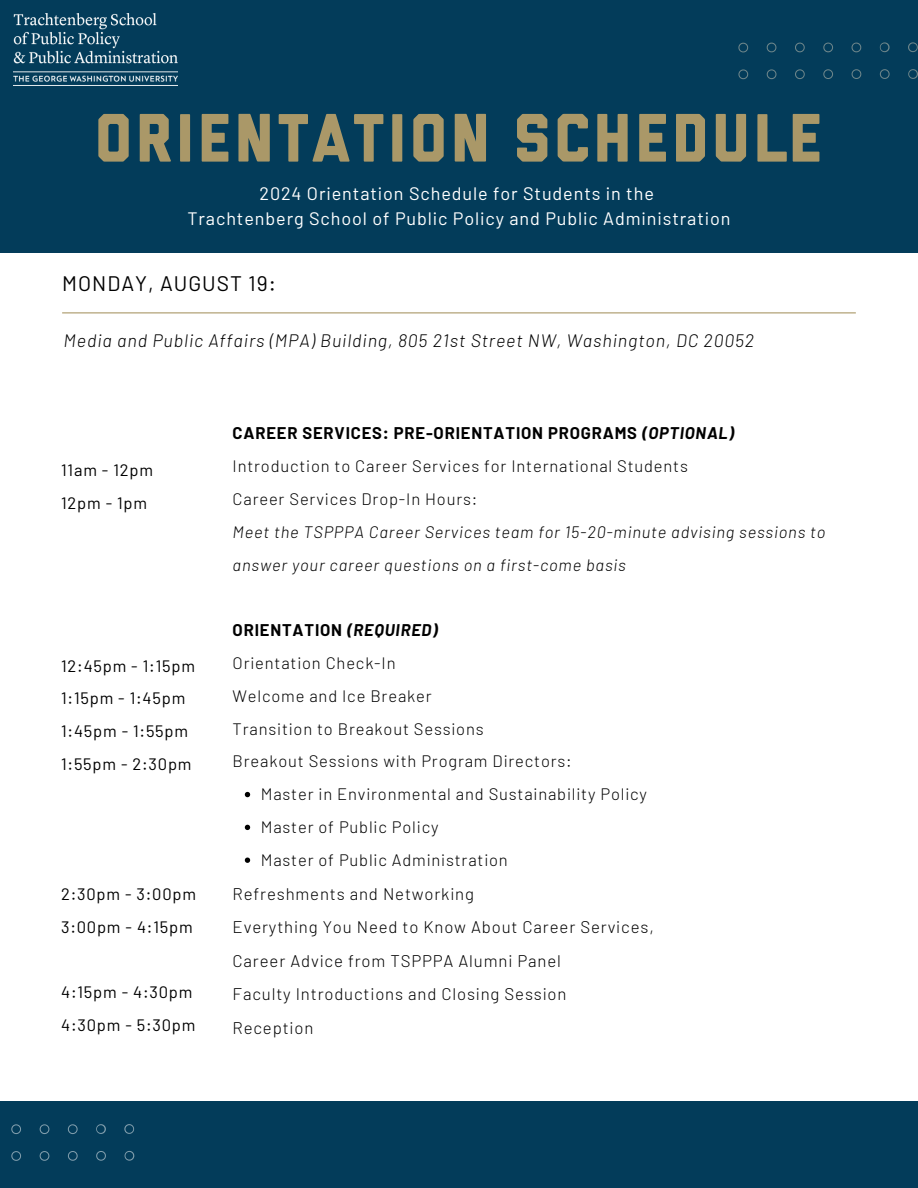
<style>
.page{position:relative;width:918px;height:1188px;background:#fff}
.page>*{position:absolute;margin:0;border:0;box-sizing:border-box;transform-origin:0 0}
.t1{font:68.25px "GW Liberated";letter-spacing:.05em;color:#aa9868}
.t2{font:21px "Barlow";letter-spacing:.05em;color:#000}
.t3{font:18px "Barlow";letter-spacing:.05em;color:#fff}
.t4{font:italic 300 18px "Barlow";letter-spacing:.05em;color:#000}
.t5{font:300 16.8px/33.6px "Barlow";letter-spacing:.05em;color:#000}
.t6{font:300 16.5px/32.8px "Barlow";letter-spacing:.05em;color:#000}
.t7{font:16.5px "Barlow";letter-spacing:.05em;color:#000}
.t8{font:italic 300 16.5px/32.8px "Barlow";letter-spacing:.05em;color:#000}
.t9{font:700 16.5px "Barlow";letter-spacing:.05em;color:#000}
.s1{font-weight:700}
.s2{font-weight:700;font-style:italic}
.s3{font-style:italic}
</style>
<div class="page">
<div style="left:0;top:0;width:918px;height:252px;background:#033c5a"></div>
<div style="left:0;top:1101px;width:918px;height:87px;background:#033c5a"></div>
<svg style="left:738px;top:42px;width:180px;height:37px"></svg>
<svg style="left:11px;top:1124px;width:123px;height:37px"></svg>
<svg style="left:245px;top:792px;width:5px;height:5px"></svg>
<svg style="left:245px;top:825px;width:5px;height:5px"></svg>
<svg style="left:245px;top:858px;width:5px;height:5px"></svg>
<hr style="left:62px;top:312px;width:794px;height:1px;background:#aa9868">
<img style="left:14px;top:14px;width:164px;height:72px">
<h1 class="t1" style="left:95px;top:110px;width:729px">ORIENTATION SCHEDULE</h1>
<p class="t3" style="left:259px;top:182px;width:396px">2024 Orientation Schedule for Students in the</p>
<p class="t3" style="left:187px;top:207px;width:545px">Trachtenberg School of Public Policy and Public Administration</p>
<p class="t2" style="left:62px;top:270px;width:215px">MONDAY, AUGUST 19:</p>
<p class="t4" style="left:64px;top:329px;width:692px">Media and Public Affairs (MPA) Building, 805 21st Street NW, Washington, DC 20052</p>
<p class="t7" style="left:61px;top:460px;width:93px">11am - 12pm</p>
<p class="t7" style="left:61px;top:492px;width:88px">12pm - 1pm</p>
<p class="t7" style="left:61px;top:655px;width:135px">12:45pm - 1:15pm</p>
<p class="t7" style="left:61px;top:688px;width:126px">1:15pm - 1:45pm</p>
<h2 class="t7" style="left:61px;top:721px;width:129px">1:45pm - 1:55pm</h2>
<p class="t7" style="left:61px;top:753px;width:132px">1:55pm - 2:30pm</p>
<p class="t7" style="left:61px;top:884px;width:136px">2:30pm - 3:00pm</p>
<p class="t7" style="left:61px;top:916px;width:133px">3:00pm - 4:15pm</p>
<p class="t7" style="left:61px;top:982px;width:133px">4:15pm - 4:30pm</p>
<p class="t7" style="left:61px;top:1014px;width:136px">4:30pm - 5:30pm</p>
<p class="t6" style="left:233px;top:416px;width:503px"><span class="s1">CAREER SERVICES: PRE-ORIENTATION PROGRAMS</span> <span class="s2">(OPTIONAL)<br></span>Introduction to Career Services for International Students<br>Career Services Drop-In Hours:</p>
<p class="t8" style="left:233px;top:515px;width:594px">Meet the TSPPPA Career Services team for 15-20-minute advising sessions to answer your career questions on a first-come basis</p>
<p class="t9" style="left:233px;top:620px;width:207px">ORIENTATION <span class="s3">(REQUIRED)</span></p>
<p class="t6" style="left:233px;top:646px;width:164px">Orientation Check-In</p>
<p class="t6" style="left:233px;top:679px;width:201px">Welcome and Ice Breaker</p>
<p class="t6" style="left:233px;top:712px;width:253px">Transition to Breakout Sessions</p>
<p class="t6" style="left:233px;top:744px;width:341px">Breakout Sessions with Program Directors:</p>
<p class="t6" style="left:261px;top:777px;width:388px">Master in Environmental and Sustainability Policy</p>
<p class="t6" style="left:261px;top:810px;width:179px">Master of Public Policy</p>
<p class="t6" style="left:261px;top:843px;width:249px">Master of Public Administration</p>
<p class="t5" style="left:233px;top:876px;width:423px">Refreshments and Networking<br>Everything You Need to Know About Career Services, Career Advice from TSPPPA Alumni Panel<br>Faculty Introductions and Closing Session<br>Reception</p>
</div>
